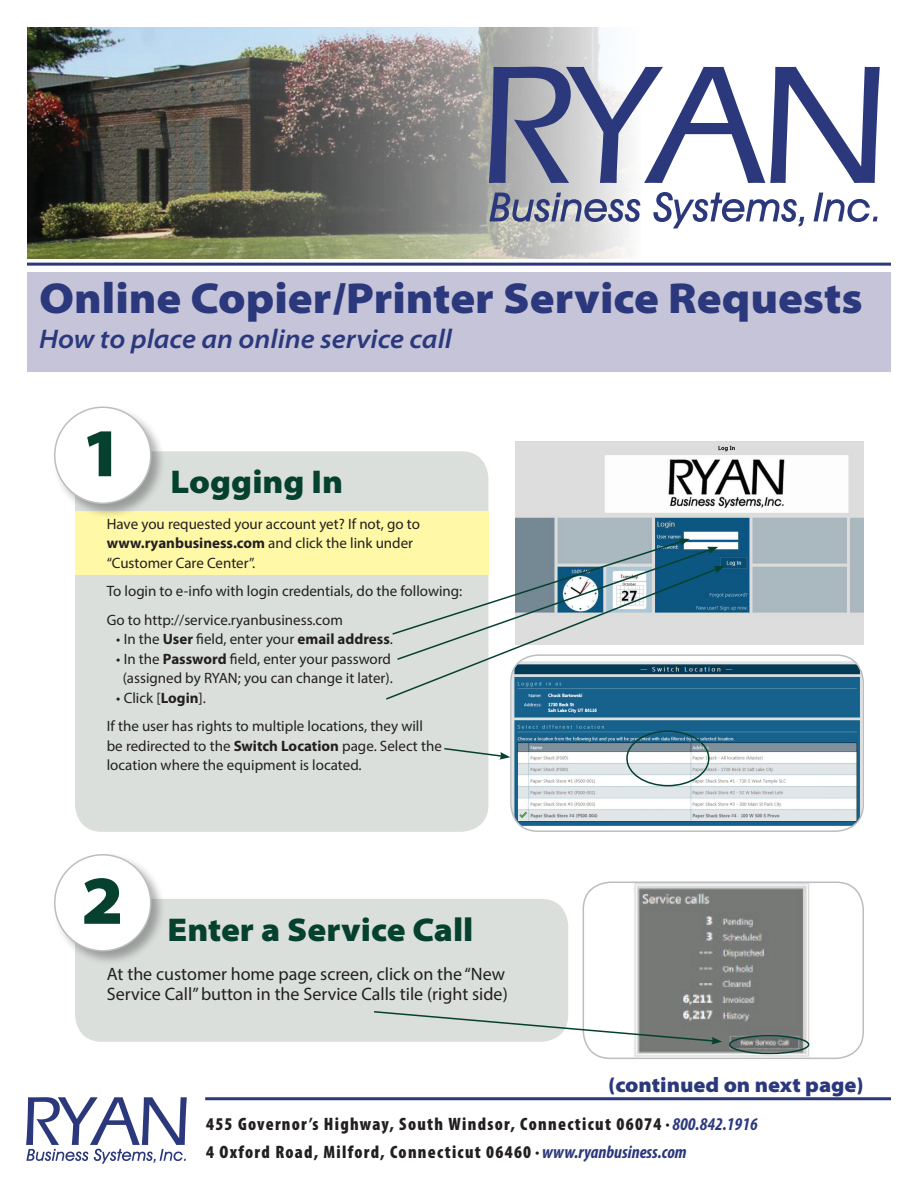
<style>
.page{position:relative;width:918px;height:1188px;background:#fff}
.page>*{position:absolute;margin:0;border:0;box-sizing:border-box;transform-origin:0 0}
.t1{font:900 semi-expanded 69px "Myriad Pro";color:#05412e}
.t2{font:900 semi-expanded 43.5px "Myriad Pro";color:#2b387c}
.t3{font:900 semi-expanded 33px "Myriad Pro";color:#05412e}
.t4{font:italic 600 semi-expanded 27px "Myriad Pro";color:#2b387c}
.t5{font:900 semi-expanded 21px "Myriad Pro";color:#2b387c}
.t6{font:900 condensed 18px/28.5px "Myriad Pro";letter-spacing:.07em;color:#231f20}
.t7{font:18px/19.5px "Myriad Pro";color:#231f20}
.t8{font:15px/19.5px "Myriad Pro";color:#231f20}
.s1{font-weight:700}
.s2{font-weight:300;font-style:italic}
.s3{font-weight:700;font-style:italic;color:#2b387c}
</style>
<div class="page">
<img style="left:516px;top:441px;width:348px;height:204px">
<div style="left:75px;top:451px;width:413px;height:381px;background:#dadfdc;border-radius:27px"></div>
<div style="left:75px;top:511px;width:413px;height:64px;background:#fff8a6"></div>
<img style="left:27px;top:27px;width:614px;height:232px">
<svg style="left:489px;top:67px;width:391px;height:116px"></svg>
<svg style="left:489px;top:193px;width:151px;height:29px;background:#9499b0"></svg>
<svg style="left:653px;top:192px;width:151px;height:36px"></svg>
<svg style="left:814px;top:193px;width:64px;height:29px"></svg>
<hr style="left:27px;top:263px;width:864px;height:3px;background:#2b387c">
<div style="left:27px;top:272px;width:864px;height:100px;background:#c6c4d9"></div>
<svg style="left:26px;top:1097px;width:161px;height:67px"></svg>
<hr style="left:205px;top:1097px;width:686px;height:3px;background:#2b387c">
<img style="left:513px;top:660px;width:350px;height:166px">
<div style="left:510px;top:654px;width:354px;height:178px;border:2px solid #bcbdc0;border-radius:27px"></div>
<div style="left:75px;top:899px;width:493px;height:143px;background:#dadfdc;border-radius:27px"></div>
<div style="left:52px;top:853px;width:114px;height:113px;background:#231f20;opacity:.35"></div>
<div style="left:55px;top:855px;width:96px;height:96px;background:#fff;border-radius:50%"></div>
<div style="left:54px;top:854px;width:98px;height:98px;border:2px solid #bcbdc0;border-radius:50%"></div>
<svg style="left:386px;top:661px;width:333px;height:40px"></svg>
<svg style="left:392px;top:538px;width:333px;height:123px"></svg>
<div style="left:626px;top:730px;width:84px;height:56px;border:2px solid #05412e;border-radius:50%"></div>
<svg style="left:444px;top:747px;width:66px;height:13px"></svg>
<img style="left:634px;top:885px;width:176px;height:171px">
<div style="left:583px;top:882px;width:281px;height:177px;border:2px solid #bcbdc0;border-radius:27px"></div>
<div style="left:729px;top:1035px;width:80px;height:19px;border:2px solid #05412e;border-radius:50%"></div>
<svg style="left:374px;top:1010px;width:348px;height:35px"></svg>
<div style="left:52px;top:405px;width:114px;height:114px;background:#231f20;opacity:.35"></div>
<div style="left:55px;top:407px;width:96px;height:96px;background:#fff;border-radius:50%"></div>
<div style="left:54px;top:406px;width:98px;height:98px;border:2px solid #bcbdc0;border-radius:50%"></div>
<h2 class="t2" style="left:39px;top:273px;width:825px">Online Copier/Printer Service Requests</h2>
<h3 class="t4" style="left:39px;top:325px;width:414px">How to place an online service call</h3>
<h1 class="t1" style="left:81px;top:413px;width:44px">1</h1>
<h3 class="t3" style="left:171px;top:463px;width:174px">Logging In</h3>
<p class="t8" style="left:107px;top:514px;width:315px">Have you requested your account yet? If not, go to <span class="s1">www.ryanbusiness.com</span> and click the link under “Customer Care Center”.</p>
<p class="t8" style="left:107px;top:577px;width:357px;line-height:28.5px">To login to e-info with login credentials, do the following:<br>Go to http://service.ryanbusiness.com</p>
<p class="t8" style="left:116px;top:629px;width:278px">• In the <span class="s1">User</span> field, enter your <span class="s1">email address</span>.</p>
<p class="t8" style="left:116px;top:649px;width:278px;text-align:center">• In the <span class="s1">Password</span> field, enter your password (assigned by RYAN; you can change it later).</p>
<p class="t8" style="left:107px;top:683px;width:318px;line-height:28.5px;text-indent:10px">• Click [<span class="s1">Login</span>].<br>If the user has rights to multiple locations, they will</p>
<p class="t8" style="left:107px;top:736px;width:337px">be redirected to the <span class="s1">Switch Location</span> page. Select the location where the equipment is located.</p>
<h1 class="t1" style="left:81px;top:861px;width:44px">2</h1>
<h3 class="t3" style="left:168px;top:911px;width:307px">Enter a Service Call</h3>
<p class="t7" style="left:107px;top:964px;width:403px">At the customer home page screen, click on the “New<br>Service Call” button in the Service Calls tile (right side)</p>
<h3 class="t5" style="left:608px;top:1073px;width:257px">(continued on next page)</h3>
<p class="t6" style="left:206px;top:1110px;width:553px">455 Governor’s Highway, South Windsor, Connecticut 06074 <span class="s2">•</span> <span class="s3">800.842.1916<br></span>4 Oxford Road, Milford, Connecticut 06460 <span class="s2">•</span> <span class="s3">www.ryanbusiness.com</span></p>
</div>
